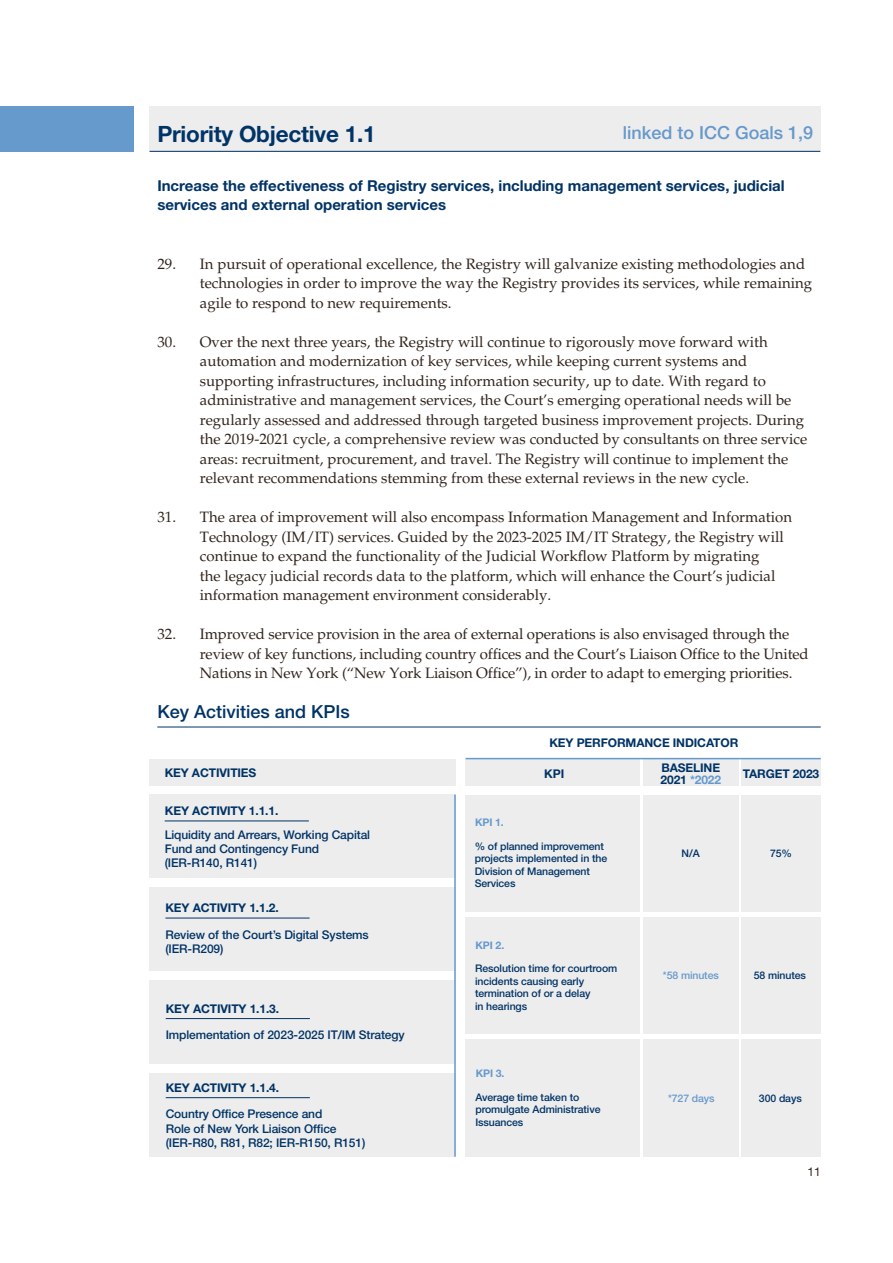
<style>
.page{position:relative;width:893px;height:1263px;background:#fff}
.page>*{position:absolute;margin:0;border:0;box-sizing:border-box;transform-origin:0 0}
.t1{font:700 22.5px "Helvetica Neue LT Pro";letter-spacing:-.01em;color:#036}
.t2{font:500 18px "Helvetica Neue LT Pro";color:#036}
.t3{font:500 18px "Helvetica Neue LT Pro";color:#69c}
.t4{font:15px/19.5px "Palatino";color:#31231c}
.t5{font:700 15px/19.5px "Helvetica Neue LT Pro";color:#036}
.t6{font:500 12px/14.4px "Helvetica Neue LT Pro";letter-spacing:-.01em;color:#036}
.t7{font:700 12px "Helvetica Neue LT Pro";letter-spacing:-.01em;color:#036}
.t8{font:700 12px "Helvetica Neue LT Pro";letter-spacing:-.01em;color:#69c}
.t9{font:12px "Helvetica Neue LT Pro";color:#31231c}
.t10{font:500 10.5px/12.6px "Helvetica Neue LT Pro";letter-spacing:-.01em;color:#036}
.t11{font:500 10.5px "Helvetica Neue LT Pro";letter-spacing:-.01em;color:#69c}
.t12{font:700 10.5px "Helvetica Neue LT Pro";letter-spacing:-.01em;color:#69c}
.s1{color:#036}
</style>
<div class="page">
<div style="left:150px;top:106px;width:671px;height:46px;background:#ededed"></div>
<div style="left:150px;top:795px;width:306px;height:83px;background:#ededed"></div>
<div style="left:150px;top:887px;width:306px;height:83px;background:#ededed"></div>
<div style="left:150px;top:980px;width:306px;height:84px;background:#ededed"></div>
<div style="left:150px;top:1073px;width:306px;height:84px;background:#ededed"></div>
<div style="left:466px;top:795px;width:174px;height:116px;background:#ededed"></div>
<div style="left:466px;top:917px;width:174px;height:117px;background:#ededed"></div>
<div style="left:466px;top:1039px;width:174px;height:118px;background:#ededed"></div>
<div style="left:643px;top:795px;width:95px;height:116px;background:#ededed"></div>
<div style="left:643px;top:917px;width:95px;height:117px;background:#ededed"></div>
<div style="left:643px;top:1039px;width:95px;height:118px;background:#ededed"></div>
<div style="left:741px;top:795px;width:80px;height:116px;background:#ededed"></div>
<div style="left:741px;top:917px;width:80px;height:117px;background:#ededed"></div>
<div style="left:741px;top:1039px;width:80px;height:118px;background:#ededed"></div>
<hr style="left:165px;top:820px;width:144px;height:1px;background:#036">
<hr style="left:165px;top:918px;width:145px;height:1px;background:#036">
<hr style="left:166px;top:1018px;width:144px;height:1px;background:#036">
<hr style="left:166px;top:1097px;width:144px;height:1px;background:#036">
<hr style="left:150px;top:151px;width:670px;height:1px;background:#036">
<div style="left:0;top:106px;width:134px;height:46px;background:#69c"></div>
<div style="left:150px;top:759px;width:306px;height:27px;background:#ededed"></div>
<div style="left:466px;top:759px;width:174px;height:27px;background:#ededed"></div>
<div style="left:643px;top:759px;width:95px;height:27px;background:#ededed"></div>
<div style="left:741px;top:758px;width:80px;height:28px;background:#ededed"></div>
<hr style="left:157px;top:727px;width:664px;height:1px;background:#036">
<hr style="left:466px;top:758px;width:355px;height:1px;background:#69c">
<hr style="left:454px;top:795px;width:2px;height:362px;background:#69c">
<h3 class="t1" style="left:157px;top:120px;width:220px">Priority Objective 1.1</h3>
<p class="t5" style="left:157px;top:175px;width:629px">Increase the effectiveness of Registry services, including management services, judicial services and external operation services</p>
<h3 class="t3" style="left:623px;top:122px;width:192px">linked to ICC Goals 1,9</h3>
<p class="t4" style="left:200px;top:254px;width:614px;text-indent:-43px">29. In pursuit of operational excellence, the Registry will galvanize existing methodologies and technologies in order to improve the way the Registry provides its services, while remaining agile to respond to new requirements.</p>
<p class="t4" style="left:200px;top:332px;width:609px;text-indent:-43px">30. Over the next three years, the Registry will continue to rigorously move forward with automation and modernization of key services, while keeping current systems and supporting infrastructures, including information security, up to date. With regard to administrative and management services, the Court’s emerging operational needs will be regularly assessed and addressed through targeted business improvement projects. During the 2019-2021 cycle, a comprehensive review was conducted by consultants on three service areas: recruitment, procurement, and travel. The Registry will continue to implement the relevant recommendations stemming from these external reviews in the new cycle.</p>
<p class="t4" style="left:200px;top:507px;width:594px;text-indent:-43px">31. The area of improvement will also encompass Information Management and Information Technology (IM/IT) services. Guided by the 2023-2025 IM/IT Strategy, the Registry will continue to expand the functionality of the Judicial Workflow Platform by migrating<br>the legacy judicial records data to the platform, which will enhance the Court’s judicial information management environment considerably.</p>
<p class="t4" style="left:200px;top:624px;width:610px;text-indent:-43px">32. Improved service provision in the area of external operations is also envisaged through the review of key functions, including country offices and the Court’s Liaison Office to the United<br>Nations in New York (“New York Liaison Office”), in order to adapt to emerging priorities.</p>
<h3 class="t2" style="left:157px;top:701px;width:194px">Key Activities and KPIs</h3>
<h3 class="t7" style="left:549px;top:735px;width:190px">KEY PERFORMANCE INDICATOR</h3>
<h3 class="t7" style="left:661px;top:760px;width:60px">BASELINE</h3>
<h3 class="t8" style="left:661px;top:772px;width:62px"><span class="s1">2021</span> *2022</h3>
<h3 class="t7" style="left:165px;top:765px;width:93px">KEY ACTIVITIES</h3>
<h3 class="t7" style="left:544px;top:766px;width:21px">KPI</h3>
<h3 class="t7" style="left:743px;top:766px;width:78px">TARGET 2023</h3>
<h3 class="t7" style="left:165px;top:804px;width:115px">KEY ACTIVITY 1.1.1.</h3>
<h3 class="t6" style="left:165px;top:827px;width:207px">Liquidity and Arrears, Working Capital<br>Fund and Contingency Fund (IER-R140, R141)</h3>
<h3 class="t7" style="left:165px;top:901px;width:115px">KEY ACTIVITY 1.1.2.</h3>
<h3 class="t6" style="left:165px;top:927px;width:205px">Review of the Court’s Digital Systems (IER-R209)</h3>
<h3 class="t7" style="left:166px;top:1001px;width:115px">KEY ACTIVITY 1.1.3.</h3>
<h3 class="t6" style="left:166px;top:1028px;width:240px">Implementation of 2023-2025 IT/IM Strategy</h3>
<h3 class="t7" style="left:166px;top:1080px;width:115px">KEY ACTIVITY 1.1.4.</h3>
<h3 class="t6" style="left:166px;top:1107px;width:201px">Country Office Presence and<br>Role of New York Liaison Office (IER-R80, R81, R82; IER-R150, R151)</h3>
<h3 class="t12" style="left:475px;top:816px;width:30px">KPI 1.</h3>
<h3 class="t10" style="left:475px;top:839px;width:134px">% of planned improvement projects implemented in the<br>Division of Management<br>Services</h3>
<h3 class="t10" style="left:682px;top:847px;width:20px">N/A</h3>
<h3 class="t10" style="left:770px;top:847px;width:23px">75%</h3>
<h3 class="t12" style="left:475px;top:939px;width:30px">KPI 2.</h3>
<h3 class="t10" style="left:475px;top:962px;width:144px">Resolution time for courtroom incidents causing early termination of or a delay<br>in hearings</h3>
<h3 class="t11" style="left:663px;top:969px;width:57px">*58 minutes</h3>
<h3 class="t10" style="left:754px;top:969px;width:54px">58 minutes</h3>
<h3 class="t12" style="left:476px;top:1067px;width:30px">KPI 3.</h3>
<h3 class="t10" style="left:475px;top:1090px;width:127px">Average time taken to promulgate Administrative<br>Issuances</h3>
<h3 class="t11" style="left:668px;top:1091px;width:48px">*727 days</h3>
<h3 class="t10" style="left:759px;top:1091px;width:44px">300 days</h3>
<p class="t9" style="left:807px;top:1164px;width:15px">11</p>
</div>
